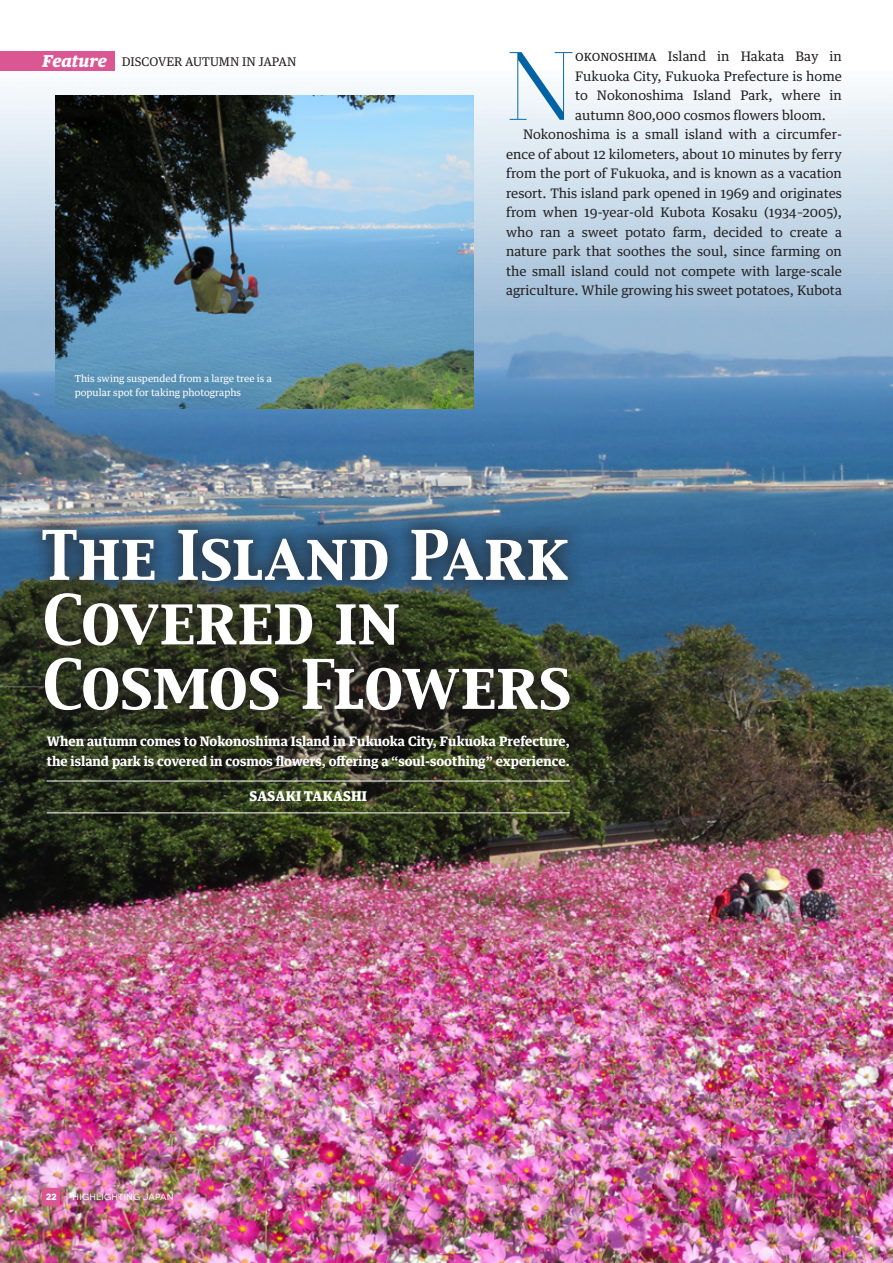
<style>
.page{position:relative;width:893px;height:1263px;background:#fff}
.page>*{position:absolute;margin:0;border:0;box-sizing:border-box;transform-origin:0 0}
.t1{font:300 96.75px "Prumo Display";color:#0163a3}
.t2{font:60px/64.5px "Capitals";letter-spacing:.005em;color:#fff}
.t3{font:300 19.5px "Novecentowide";color:#fff}
.t4{font:900 13.5px "Guardian Text Egyp";letter-spacing:.015em;color:#fff}
.t5{font:13.2px "Guardian Text Egyp";color:#231f20}
.t6{font:700 13.2px/19.5px "Guardian Text Egyp";color:#fff}
.t7{font:12px "Guardian Text Egyp";color:#231f20}
.t8{font:9.75px/13.5px "Guardian Text Egyp";color:#fff}
.t9{font:9px "Novecentowide";letter-spacing:.02em;color:#fff}
.t10{font:700 9px "Novecentowide";color:#fff}
.s1{font-weight:900;font-style:italic;font-size:16.5px;color:#fff}
</style>
<div class="page">
<img style="left:0;top:87px;width:893px;height:1176px">
<div style="left:0;top:51px;width:115px;height:20px;background:#da5793"></div>
<div style="left:43px;top:1188px;width:17px;height:18px;background:#da5793"></div>
<img style="left:55px;top:95px;width:418px;height:314px">
<hr style="left:47px;top:781px;width:523px;height:1px;background:#fff">
<hr style="left:47px;top:813px;width:523px;height:1px;background:#fff">
<div style="left:23px;top:509px;width:566px;height:220px;background:#231f20;opacity:.7"></div>
<p class="t7" style="left:43px;top:52px;width:255px"><span class="s1">Feature</span> DISCOVER AUTUMN IN JAPAN</p>
<p class="t8" style="left:75px;top:371px;width:199px">This swing suspended from a large tree is a popular spot for taking photographs</p>
<h1 class="t1" style="left:506px;top:30px;width:71px">N</h1>
<p class="t5" style="left:575px;top:46px;width:268px">okonoshima Island in Hakata Bay in</p>
<p class="t5" style="left:575px;top:65px;width:268px">Fukuoka City, Fukuoka Prefecture is home</p>
<p class="t5" style="left:575px;top:85px;width:268px">to Nokonoshima Island Park, where in</p>
<p class="t5" style="left:575px;top:104px;width:252px">autumn 800,000 cosmos flowers bloom.</p>
<p class="t5" style="left:523px;top:124px;width:320px">Nokonoshima is a small island with a circumfer-</p>
<p class="t5" style="left:506px;top:143px;width:337px">ence of about 12 kilometers, about 10 minutes by ferry</p>
<p class="t5" style="left:506px;top:163px;width:337px">from the port of Fukuoka, and is known as a vacation</p>
<p class="t5" style="left:506px;top:182px;width:337px">resort. This island park opened in 1969 and originates</p>
<p class="t5" style="left:506px;top:202px;width:337px">from when 19-year-old Kubota Kosaku (1934–2005),</p>
<p class="t5" style="left:506px;top:221px;width:337px">who ran a sweet potato farm, decided to create a</p>
<p class="t5" style="left:506px;top:241px;width:337px">nature park that soothes the soul, since farming on</p>
<p class="t5" style="left:506px;top:260px;width:337px">the small island could not compete with large-scale</p>
<p class="t5" style="left:506px;top:280px;width:337px">agriculture. While growing his sweet potatoes, Kubota</p>
<h2 class="t2" style="left:43px;top:527px;width:531px">The Island Park<br>Covered in<br>Cosmos Flowers</h2>
<p class="t6" style="left:47px;top:731px;width:524px">When autumn comes to Nokonoshima Island in Fukuoka City, Fukuoka Prefecture, the island park is covered in cosmos flowers, offering a “soul-soothing” experience.</p>
<p class="t4" style="left:249px;top:784px;width:119px">SASAKI TAKASHI</p>
<h3 class="t3" style="left:65px;top:1186px;width:6px">|</h3>
<p class="t10" style="left:46px;top:1191px;width:13px">22</p>
<p class="t9" style="left:73px;top:1192px;width:103px">HIGHLIGHTING JAPAN</p>
</div>
